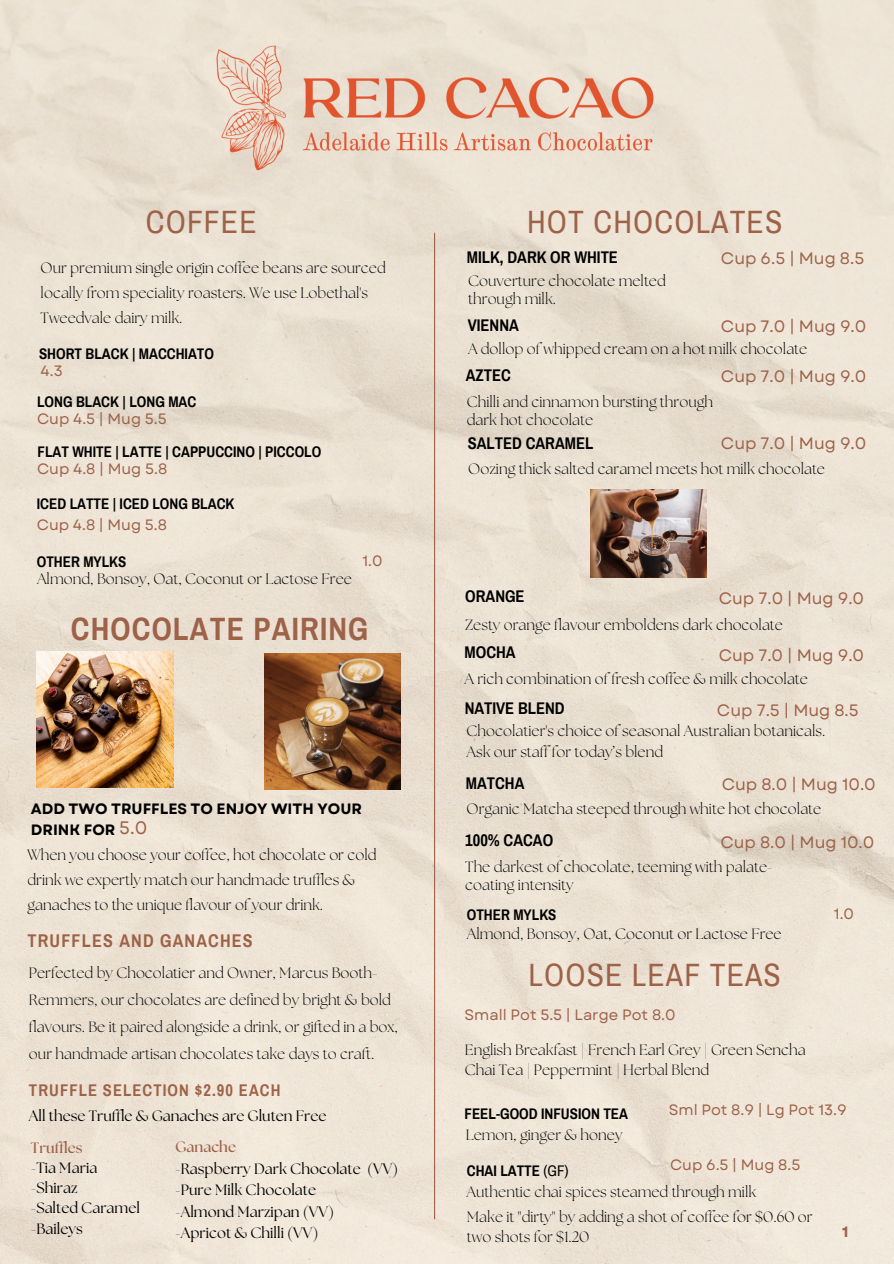
<style>
.page{position:relative;width:894px;height:1264px;background:#fff}
.page>*{position:absolute;margin:0;border:0;box-sizing:border-box;transform-origin:0 0}
.t1{font:31.5px "Archivo Narrow";letter-spacing:.035em;color:#9d6248}
.t2{font:700 31.5px "Archivo Narrow";letter-spacing:.035em;color:#9d6248}
.t3{font:700 18px "Archivo Narrow";letter-spacing:.065em;color:#9d6248}
.t4{font:18px "Garet";color:#9d6248}
.t5{font:16.5px "Garet";color:#9d6248}
.t6{font:700 16.5px "Archivo Narrow";color:#000}
.t7{font:700 16.5px "Archivo Narrow";letter-spacing:.065em;color:#9d6248}
.t8{font:300 15px/24.8px "The Seasons";color:#000}
.t9{font:15px "The Seasons";color:#000}
.t10{font:700 15px "Archivo Narrow";color:#000}
.t11{font:15px "Garet";color:#9d6248}
.t12{font:700 15px/20.2px "Garet";color:#000}
.t13{font:700 15px "The Seasons";color:#9d6248}
.t14{font:700 15px "Garet";color:#9d6248}
.s1{font-weight:400}
</style>
<div class="page">
<img style="left:0;top:0;width:893px;height:1263px">
<hr style="left:434px;top:233px;width:1px;height:985px;background:#9d6248">
<img style="left:207px;top:44px;width:454px;height:129px">
<img style="left:37px;top:651px;width:136px;height:136px">
<img style="left:264px;top:653px;width:136px;height:136px">
<img style="left:590px;top:490px;width:116px;height:87px">
<p class="t1" style="left:146px;top:205px;width:112px">COFFEE</p>
<h5 class="t8" style="left:41px;top:257px;width:346px">Our premium single origin coffee beans are sourced locally from speciality roasters. We use Lobethal's<br>Tweedvale dairy milk.</h5>
<p class="t10" style="left:39px;top:346px;width:176px">SHORT BLACK | MACCHIATO</p>
<h4 class="t11" style="left:41px;top:360px;width:24px">4.3</h4>
<p class="t10" style="left:37px;top:393px;width:161px">LONG BLACK | LONG MAC</p>
<h3 class="t11" style="left:37px;top:408px;width:131px">Cup 4.5 | Mug 5.5</h3>
<p class="t10" style="left:37px;top:444px;width:285px">FLAT WHITE | LATTE | CAPPUCCINO | PICCOLO</p>
<h3 class="t11" style="left:37px;top:458px;width:132px">Cup 4.8 | Mug 5.8</h3>
<p class="t10" style="left:37px;top:496px;width:199px">ICED LATTE | ICED LONG BLACK</p>
<p class="t11" style="left:37px;top:513px;width:132px">Cup 4.8 | Mug 5.8</p>
<h3 class="t10" style="left:37px;top:554px;width:91px">OTHER MYLKS</h3>
<h4 class="t8" style="left:37px;top:567px;width:316px">Almond, Bonsoy, Oat, Coconut or Lactose Free</h4>
<p class="t11" style="left:362px;top:550px;width:22px">1.0</p>
<p class="t2" style="left:71px;top:612px;width:299px">CHOCOLATE PAIRING</p>
<h2 class="t12" style="left:31px;top:799px;width:332px">ADD TWO TRUFFLES TO ENJOY WITH YOUR<br>DRINK FOR</h2>
<h3 class="t4" style="left:119px;top:814px;width:30px">5.0</h3>
<h5 class="t8" style="left:28px;top:843px;width:350px">When you choose your coffee, hot chocolate or cold drink we expertly match our handmade truffles &amp; ganaches to the unique flavour of your drink.</h5>
<p class="t3" style="left:28px;top:931px;width:227px">TRUFFLES AND GANACHES</p>
<h5 class="t8" style="left:29px;top:960px;width:370px;line-height:27px">Perfected by Chocolatier and Owner, Marcus Booth-Remmers, our chocolates are defined by bright &amp; bold flavours. Be it paired alongside a drink, or gifted in a box, our handmade artisan chocolates take days to craft.</h5>
<h3 class="t7" style="left:29px;top:1081px;width:253px">TRUFFLE SELECTION $2.90 EACH</h3>
<p class="t9" style="left:29px;top:1109px;width:299px">All these Truffle &amp; Ganaches are Gluten Free</p>
<h2 class="t13" style="left:31px;top:1140px;width:53px">Truffles</h2>
<p class="t9" style="left:31px;top:1160px;width:68px">-Tia Maria</p>
<p class="t9" style="left:31px;top:1181px;width:48px">-Shiraz</p>
<p class="t9" style="left:31px;top:1201px;width:110px">-Salted Caramel</p>
<p class="t9" style="left:31px;top:1221px;width:53px">-Baileys</p>
<h4 class="t13" style="left:175px;top:1140px;width:62px">Ganache</h4>
<p class="t9" style="left:175px;top:1161px;width:224px">-Raspberry Dark Chocolate (VV)</p>
<h5 class="t9" style="left:175px;top:1183px;width:142px">-Pure Milk Chocolate</h5>
<p class="t9" style="left:175px;top:1204px;width:160px">-Almond Marzipan (VV)</p>
<p class="t9" style="left:175px;top:1225px;width:144px">-Apricot &amp; Chilli (VV)</p>
<p class="t1" style="left:527px;top:205px;width:256px">HOT CHOCOLATES</p>
<h3 class="t5" style="left:720px;top:247px;width:145px">Cup 6.5 | Mug 8.5</h3>
<p class="t6" style="left:466px;top:249px;width:152px">MILK, DARK OR WHITE</p>
<h5 class="t8" style="left:468px;top:273px;width:199px;line-height:18px">Couverture chocolate melted through milk.</h5>
<p class="t6" style="left:467px;top:317px;width:53px">VIENNA</p>
<p class="t8" style="left:468px;top:338px;width:341px">A dollop of whipped cream on a hot milk chocolate</p>
<h1 class="t6" style="left:465px;top:366px;width:47px">AZTEC</h1>
<p class="t8" style="left:466px;top:390px;width:248px">Chilli and cinnamon bursting through</p>
<p class="t8" style="left:466px;top:408px;width:128px">dark hot chocolate</p>
<h5 class="t6" style="left:467px;top:435px;width:127px">SALTED CARAMEL</h5>
<h4 class="t8" style="left:468px;top:458px;width:358px">Oozing thick salted caramel meets hot milk chocolate</h4>
<p class="t5" style="left:720px;top:315px;width:147px">Cup 7.0 | Mug 9.0</p>
<h3 class="t5" style="left:720px;top:364px;width:147px">Cup 7.0 | Mug 9.0</h3>
<p class="t5" style="left:720px;top:431px;width:147px">Cup 7.0 | Mug 9.0</p>
<p class="t6" style="left:465px;top:587px;width:61px">ORANGE</p>
<p class="t8" style="left:465px;top:614px;width:319px">Zesty orange flavour emboldens dark chocolate</p>
<p class="t5" style="left:718px;top:586px;width:147px">Cup 7.0 | Mug 9.0</p>
<p class="t6" style="left:464px;top:643px;width:53px">MOCHA</p>
<p class="t5" style="left:718px;top:643px;width:147px">Cup 7.0 | Mug 9.0</p>
<p class="t8" style="left:464px;top:668px;width:345px">A rich combination of fresh coffee &amp; milk chocolate</p>
<h6 class="t5" style="left:716px;top:698px;width:143px">Cup 7.5 | Mug 8.5</h6>
<h5 class="t6" style="left:464px;top:699px;width:101px">NATIVE BLEND</h5>
<p class="t8" style="left:466px;top:720px;width:360px">Chocolatier's choice of seasonal Australian botanicals.</p>
<p class="t8" style="left:466px;top:740px;width:198px">Ask our staff for today’s blend</p>
<p class="t5" style="left:721px;top:772px;width:155px">Cup 8.0 | Mug 10.0</p>
<h3 class="t6" style="left:465px;top:774px;width:60px">MATCHA</h3>
<h4 class="t8" style="left:466px;top:797px;width:356px">Organic Matcha steeped through white hot chocolate</h4>
<p class="t6" style="left:465px;top:831px;width:89px">100% CACAO</p>
<p class="t8" style="left:465px;top:859px;width:309px;line-height:18px">The darkest of chocolate, teeming with palate&shy;coating intensity</p>
<p class="t5" style="left:720px;top:830px;width:155px">Cup 8.0 | Mug 10.0</p>
<p class="t10" style="left:466px;top:906px;width:91px">OTHER MYLKS</p>
<p class="t8" style="left:466px;top:923px;width:316px">Almond, Bonsoy, Oat, Coconut or Lactose Free</p>
<h4 class="t1" style="left:528px;top:958px;width:253px">LOOSE LEAF TEAS</h4>
<h4 class="t11" style="left:464px;top:1004px;width:212px">Small Pot 5.5 | Large Pot 8.0</h4>
<p class="t8" style="left:465px;top:1038px;width:342px">English Breakfast | French Earl Grey | Green Sencha</p>
<h3 class="t8" style="left:465px;top:1059px;width:246px">Chai Tea | Peppermint | Herbal Blend</h3>
<p class="t11" style="left:833px;top:902px;width:22px">1.0</p>
<p class="t10" style="left:464px;top:1105px;width:165px">FEEL-GOOD INFUSION TEA</p>
<h3 class="t11" style="left:668px;top:1099px;width:179px">Sml Pot 8.9 | Lg Pot 13.9</h3>
<h4 class="t8" style="left:465px;top:1123px;width:158px">Lemon, ginger &amp; honey</h4>
<p class="t10" style="left:466px;top:1162px;width:103px">CHAI LATTE <span class="s1">(GF)</span></p>
<p class="t11" style="left:669px;top:1153px;width:132px">Cup 6.5 | Mug 8.5</p>
<h3 class="t8" style="left:466px;top:1180px;width:291px">Authentic chai spices steamed through milk</h3>
<h4 class="t14" style="left:842px;top:1221px;width:8px">1</h4>
<h4 class="t8" style="left:466px;top:1207px;width:347px;line-height:20.2px">Make it "dirty" by adding a shot of coffee for $0.60 or two shots for $1.20</h4>
</div>
